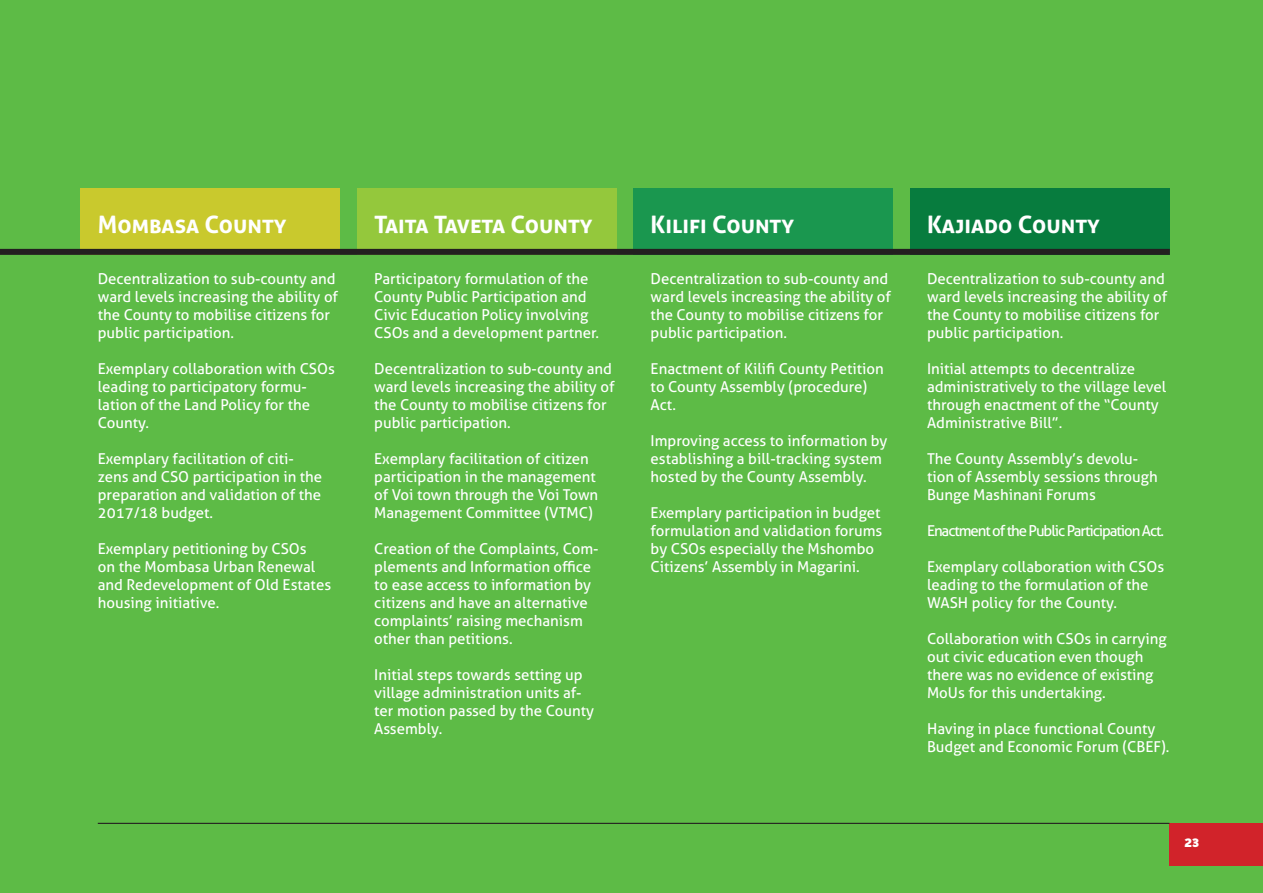
<style>
.page{position:relative;width:1263px;height:893px;background:#5dbb46}
.page>*{position:absolute;margin:0;border:0;box-sizing:border-box;transform-origin:0 0}
.t1{font:700 24px "Aller";color:#fff}
.t2{font:15px/18px "Aller";color:#fff}
.t3{font:15px "Aller";letter-spacing:-.07em;color:#fff}
.t4{font:900 12px "Raleway";color:#fff}
</style>
<div class="page">
<div style="left:1169px;top:823px;width:94px;height:42px;background:#d1232a"></div>
<hr style="left:98px;top:823px;width:1071px;height:1px;background:#231f20">
<div style="left:81px;top:189px;width:259px;height:66px;background:#c9c92d"></div>
<div style="left:357px;top:189px;width:260px;height:66px;background:#94c83c"></div>
<div style="left:634px;top:189px;width:259px;height:66px;background:#1a974f"></div>
<div style="left:910px;top:189px;width:259px;height:66px;background:#077c3e"></div>
<div style="left:0;top:249px;width:1170px;height:6px;background:#231f20"></div>
<p class="t1" style="left:98px;top:210px;width:190px">Mombasa County</p>
<p class="t2" style="left:98px;top:269px;width:242px">Decentralization to sub-county and ward levels increasing the ability of the County to mobilise citizens for public participation.</p>
<p class="t2" style="left:98px;top:359px;width:239px">Exemplary collaboration with CSOs leading to participatory formu&shy;lation of the Land Policy for the<br>County.</p>
<p class="t2" style="left:98px;top:449px;width:226px">Exemplary facilitation of citi&shy;zens and CSO participation in the preparation and validation of the<br>2017/18 budget.</p>
<p class="t2" style="left:98px;top:539px;width:235px">Exemplary petitioning by CSOs<br>on the Mombasa Urban Renewal and Redevelopment of Old Estates housing initiative.</p>
<p class="t1" style="left:374px;top:210px;width:220px">Taita Taveta County</p>
<p class="t2" style="left:374px;top:269px;width:226px">Participatory formulation of the County Public Participation and Civic Education Policy involving CSOs and a development partner.</p>
<p class="t2" style="left:374px;top:359px;width:242px">Decentralization to sub-county and ward levels increasing the ability of the County to mobilise citizens for public participation.</p>
<p class="t2" style="left:374px;top:449px;width:226px">Exemplary facilitation of citizen participation in the management of Voi town through the Voi Town<br>Management Committee (VTMC)</p>
<p class="t2" style="left:374px;top:539px;width:226px">Creation of the Complaints, Com&shy;plements and Information office to ease access to information by citizens and have an alternative complaints’ raising mechanism other than petitions.</p>
<p class="t2" style="left:374px;top:665px;width:221px">Initial steps towards setting up village administration units af&shy;ter motion passed by the County<br>Assembly.</p>
<p class="t1" style="left:651px;top:210px;width:145px">Kilifi County</p>
<p class="t2" style="left:651px;top:269px;width:242px">Decentralization to sub-county and ward levels increasing the ability of the County to mobilise citizens for public participation.</p>
<p class="t2" style="left:651px;top:359px;width:235px">Enactment of Kilifi County Petition to County Assembly (procedure)<br>Act.</p>
<p class="t2" style="left:651px;top:431px;width:238px">Improving access to information by establishing a bill-tracking system hosted by the County Assembly.</p>
<p class="t2" style="left:651px;top:503px;width:233px">Exemplary participation in budget formulation and validation forums by CSOs especially the Mshombo Citizens’ Assembly in Magarini.</p>
<p class="t1" style="left:927px;top:210px;width:174px">Kajiado County</p>
<p class="t2" style="left:927px;top:269px;width:242px">Decentralization to sub-county and ward levels increasing the ability of the County to mobilise citizens for public participation.</p>
<p class="t2" style="left:927px;top:359px;width:241px">Initial attempts to decentralize administratively to the village level through enactment of the “County<br>Administrative Bill”.</p>
<p class="t2" style="left:927px;top:449px;width:232px">The County Assembly’s devolu&shy;tion of Assembly sessions through<br>Bunge Mashinani Forums</p>
<p class="t3" style="left:927px;top:521px;width:239px">Enactment of the Public Participation Act.</p>
<p class="t2" style="left:927px;top:557px;width:239px">Exemplary collaboration with CSOs leading to the formulation of the<br>WASH policy for the County.</p>
<p class="t2" style="left:927px;top:629px;width:241px">Collaboration with CSOs in carrying out civic education even though there was no evidence of existing<br>MoUs for this undertaking.</p>
<p class="t2" style="left:927px;top:719px;width:244px">Having in place functional County<br>Budget and Economic Forum (CBEF).</p>
<p class="t4" style="left:1184px;top:836px;width:16px">23</p>
</div>
